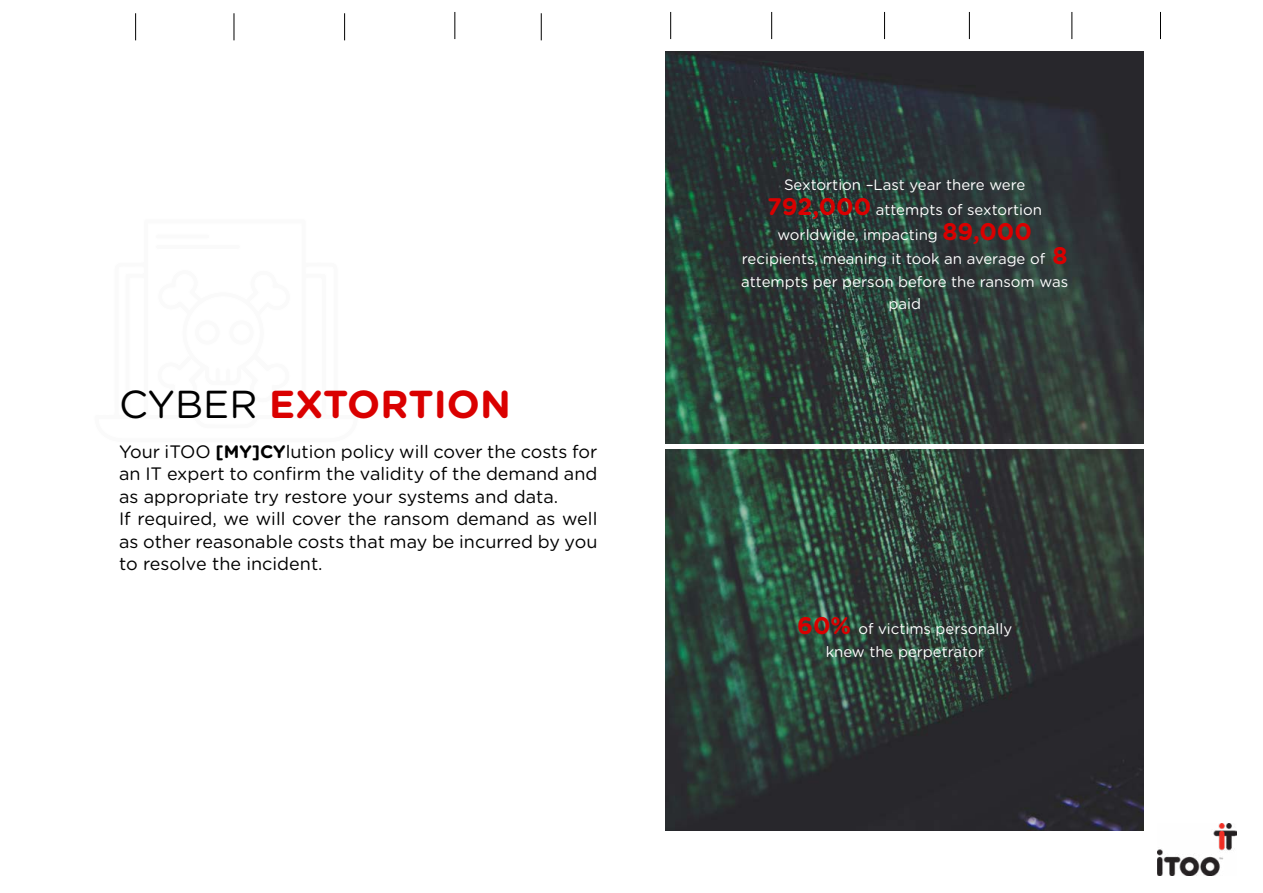
<style>
.page{position:relative;width:1263px;height:893px;background:#fff}
.page>*{position:absolute;margin:0;border:0;box-sizing:border-box;transform-origin:0 0}
.t1{font:700 39px "Gotham Rounded";color:#da0000}
.t2{font:18px/22.5px "Gotham Rounded";color:#000}
.t3{font:15px/24.8px "Gotham Rounded";color:#fff;text-align:center}
.s1{font-weight:400;color:#000}
.s2{font-weight:700}
.s3{font-weight:700;font-size:24px;color:#da0000}
</style>
<div class="page">
<img style="left:665px;top:51px;width:479px;height:392px">
<img style="left:665px;top:450px;width:479px;height:381px">
<svg style="left:135px;top:13px;width:1px;height:27px"></svg>
<svg style="left:234px;top:13px;width:1px;height:27px"></svg>
<svg style="left:344px;top:13px;width:1px;height:27px"></svg>
<svg style="left:541px;top:13px;width:1px;height:27px"></svg>
<svg style="left:455px;top:12px;width:1px;height:27px"></svg>
<svg style="left:670px;top:12px;width:1px;height:27px"></svg>
<svg style="left:771px;top:12px;width:1px;height:27px"></svg>
<svg style="left:884px;top:12px;width:1px;height:27px"></svg>
<svg style="left:969px;top:12px;width:1px;height:27px"></svg>
<svg style="left:1160px;top:12px;width:1px;height:27px"></svg>
<svg style="left:1072px;top:12px;width:1px;height:27px"></svg>
<img style="left:1158px;top:823px;width:79px;height:52px">
<h1 class="t1" style="left:119px;top:375px;width:393px"><span class="s1">CYBER</span> EXTORTION</h1>
<p class="t2" style="left:119px;top:439px;width:480px">Your iTOO <span class="s2">[MY]CY</span>lution policy will cover the costs for an IT expert to confirm the validity of the demand and as appropriate try restore your systems and data.<br>If required, we will cover the ransom demand as well as other reasonable costs that may be incurred by you to resolve the incident.</p>
<p class="t3" style="left:742px;top:172px;width:327px">Sextortion –Last year there were <span class="s3">792,000</span> attempts of sextortion worldwide, impacting <span class="s3">89,000 </span>recipients, meaning it took an average of <span class="s3">8</span></p>
<p class="t3" style="left:741px;top:269px;width:328px;line-height:22.5px">attempts per person before the ransom was paid</p>
<p class="t3" style="left:797px;top:617px;width:217px;line-height:22.5px"><span class="s3">60%</span> of victims personally knew the perpetrator</p>
</div>
